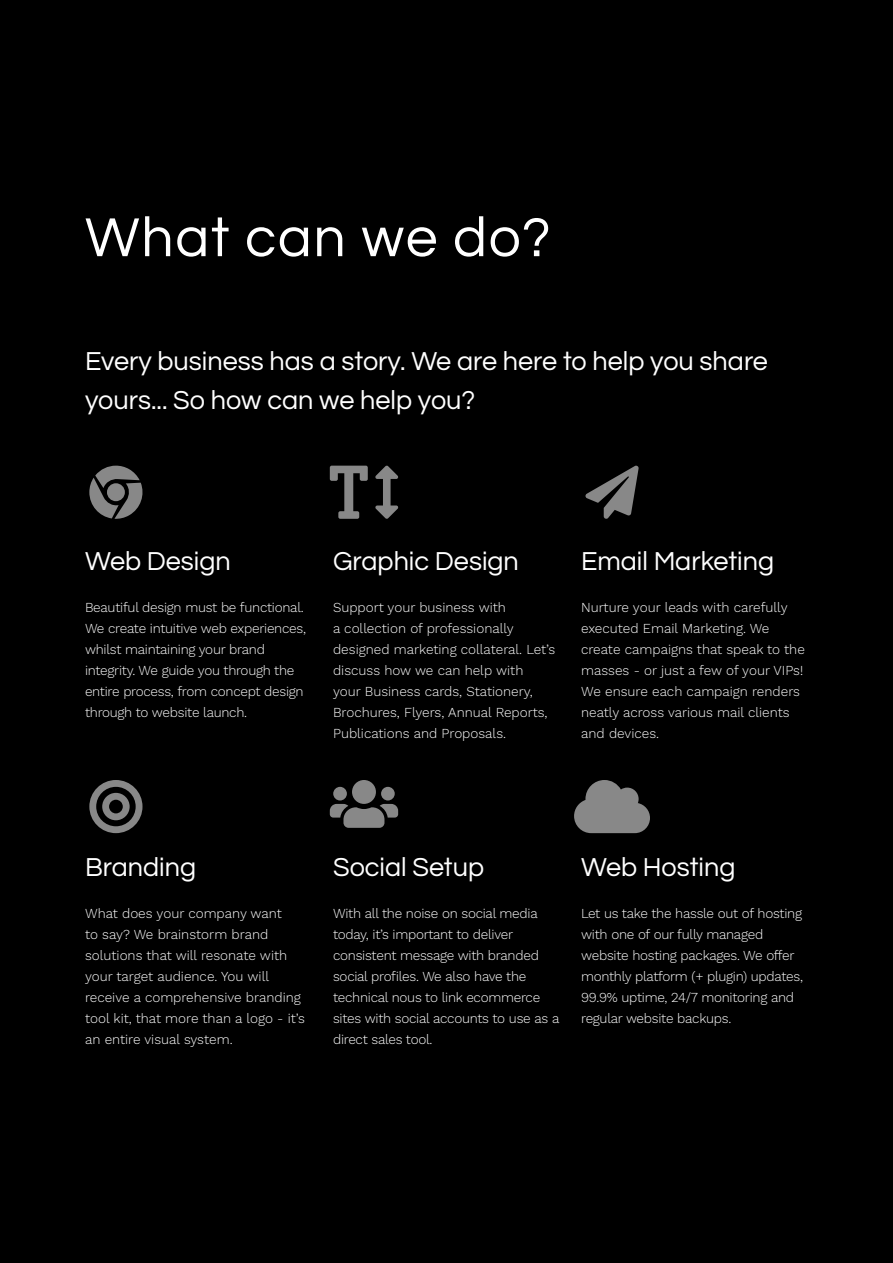
<style>
.page{position:relative;width:893px;height:1263px;background:#000}
.page>*{position:absolute;margin:0;border:0;box-sizing:border-box;transform-origin:0 0}
.t1{font:57px "Questrial";letter-spacing:.03em;color:#fff}
.t2{font:27px/39px "Questrial";color:#fff}
.t3{font:300 13.5px/21px "Work Sans";color:#fff}
.t4{font:300 13.5px/21px "Work Sans";letter-spacing:-.02em;color:#fff}
</style>
<div class="page">
<svg style="left:330px;top:466px;width:68px;height:53px"></svg>
<svg style="left:89px;top:466px;width:53px;height:53px"></svg>
<svg style="left:585px;top:466px;width:54px;height:53px"></svg>
<svg style="left:330px;top:780px;width:68px;height:48px"></svg>
<svg style="left:89px;top:780px;width:54px;height:53px"></svg>
<svg style="left:574px;top:780px;width:76px;height:53px"></svg>
<h1 class="t1" style="left:85px;top:209px;width:467px">What can we do?</h1>
<h2 class="t2" style="left:85px;top:342px;width:684px">Every business has a story. We are here to help you share yours... So how can we help you?</h2>
<h2 class="t2" style="left:85px;top:542px;width:147px">Web Design</h2>
<p class="t4" style="left:85px;top:597px;width:222px">Beautiful design must be functional.<br>We create intuitive web experiences, whilst maintaining your brand integrity. We guide you through the entire process, from concept design through to website launch.</p>
<h2 class="t2" style="left:333px;top:542px;width:187px">Graphic Design</h2>
<p class="t3" style="left:333px;top:597px;width:224px">Support your business with<br>a collection of professionally designed marketing collateral. Let’s discuss how we can help with<br>your Business cards, Stationery,<br>Brochures, Flyers, Annual Reports,<br>Publications and Proposals.</p>
<h2 class="t2" style="left:581px;top:542px;width:194px">Email Marketing</h2>
<p class="t3" style="left:581px;top:597px;width:225px">Nurture your leads with carefully executed Email Marketing. We create campaigns that speak to the masses - or just a few of your VIPs!<br>We ensure each campaign renders neatly across various mail clients and devices.</p>
<h2 class="t2" style="left:85px;top:848px;width:113px">Branding</h2>
<p class="t3" style="left:85px;top:903px;width:221px">What does your company want<br>to say? We brainstorm brand solutions that will resonate with your target audience. You will receive a comprehensive branding tool kit, that more than a logo - it’s an entire visual system.</p>
<h2 class="t2" style="left:333px;top:848px;width:153px">Social Setup</h2>
<p class="t4" style="left:333px;top:903px;width:228px">With all the noise on social media today, it’s important to deliver consistent message with branded social profiles. We also have the technical nous to link ecommerce sites with social accounts to use as a direct sales tool.</p>
<h2 class="t2" style="left:581px;top:848px;width:156px">Web Hosting</h2>
<p class="t4" style="left:581px;top:903px;width:223px">Let us take the hassle out of hosting with one of our fully managed website hosting packages. We offer monthly platform (+ plugin) updates,<br>99.9% uptime, 24/7 monitoring and regular website backups.</p>
</div>
